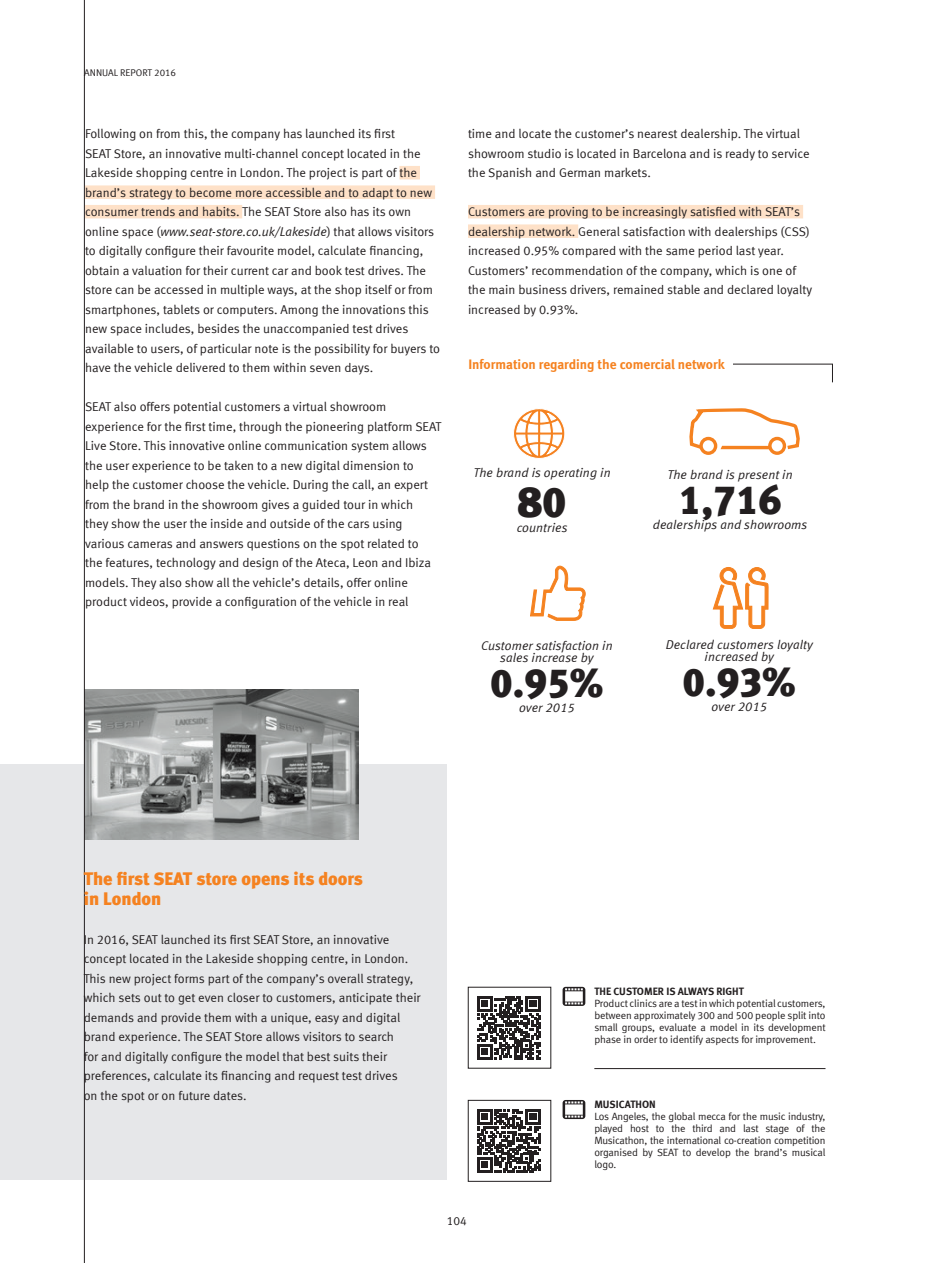
<style>
.page{position:relative;width:936px;height:1263px;background:#fff}
.page>*{position:absolute;margin:0;border:0;box-sizing:border-box;transform-origin:0 0}
.t1{font:900 43.5px "Seat Meta";color:#231f20}
.t2{font:900 40.5px "Seat Meta";color:#231f20}
.t3{font:900 18px/19.5px "Seat Meta";color:#f58220}
.t4{font:700 13.5px "Seat Meta";color:#f58220}
.t5{font:12.75px/19.5px "Seat Meta Normal";color:#231f20}
.t6{font:italic 12.75px/12px "Seat Meta Normal";letter-spacing:.01em;color:#231f20;text-align:center}
.t7{font:12px "Seat Meta Normal";color:#231f20}
.t8{font:10.5px/12px "Seat Meta Normal";letter-spacing:-.01em;color:#231f20;text-align:justify}
.t9{font:700 10.5px "Seat Meta";color:#231f20}
.t10{font:9.75px "Seat Meta Normal";color:#231f20}
.s1{font-style:italic}
</style>
<div class="page">
<div style="left:0;top:764px;width:446px;height:416px;background:#e6e7e9"></div>
<img style="left:85px;top:689px;width:273px;height:151px">
<hr style="left:84px;top:0;width:1px;height:1263px;background:#231f20">
<div style="left:399px;top:166px;width:21px;height:13px;background:#fee1c8"></div>
<div style="left:85px;top:185px;width:350px;height:14px;background:#fee1c8"></div>
<div style="left:85px;top:205px;width:157px;height:13px;background:#fee1c8"></div>
<svg style="left:477px;top:996px;width:63px;height:63px"></svg>
<svg style="left:562px;top:987px;width:23px;height:19px"></svg>
<hr style="left:594px;top:1068px;width:231px;height:1px;background:#231f20">
<svg style="left:477px;top:1109px;width:63px;height:63px"></svg>
<div style="left:468px;top:1100px;width:83px;height:82px;border:1px solid #231f20"></div>
<svg style="left:562px;top:1100px;width:23px;height:19px"></svg>
<div style="left:468px;top:205px;width:335px;height:13px;background:#fee1c8"></div>
<div style="left:468px;top:224px;width:110px;height:14px;background:#fee1c8"></div>
<svg style="left:513px;top:364px;width:319px;height:95px"></svg>
<svg style="left:530px;top:565px;width:56px;height:56px"></svg>
<svg style="left:712px;top:567px;width:56px;height:62px"></svg>
<p class="t10" style="left:84px;top:67px;width:93px">ANNUAL REPORT 2016</p>
<p class="t5" style="left:85px;top:124px;width:356px">Following on from this, the company has launched its first<br>SEAT Store, an innovative multi-channel concept located in the Lakeside shopping centre in London. The project is part of the brand’s strategy to become more accessible and to adapt to new consumer trends and habits. The SEAT Store also has its own online space (<span class="s1">www.seat-store.co.uk/Lakeside</span>) that allows visitors to digitally configure their favourite model, calculate financing, obtain a valuation for their current car and book test drives. The store can be accessed in multiple ways, at the shop itself or from smartphones, tablets or computers. Among the innovations this new space includes, besides the unaccompanied test drives available to users, of particular note is the possibility for buyers to have the vehicle delivered to them within seven days.</p>
<p class="t5" style="left:85px;top:397px;width:358px">SEAT also offers potential customers a virtual showroom experience for the first time, through the pioneering platform SEAT Live Store. This innovative online communication system allows the user experience to be taken to a new digital dimension to<br>help the customer choose the vehicle. During the call, an expert from the brand in the showroom gives a guided tour in which<br>they show the user the inside and outside of the cars using various cameras and answers questions on the spot related to<br>the features, technology and design of the Ateca, Leon and Ibiza models. They also show all the vehicle’s details, offer online product videos, provide a configuration of the vehicle in real</p>
<p class="t5" style="left:468px;top:124px;width:343px">time and locate the customer’s nearest dealership. The virtual showroom studio is located in Barcelona and is ready to service the Spanish and German markets.</p>
<p class="t5" style="left:468px;top:202px;width:346px">Customers are proving to be increasingly satisfied with SEAT’s dealership network. General satisfaction with dealerships (CSS) increased 0.95% compared with the same period last year.<br>Customers’ recommendation of the company, which is one of the main business drivers, remained stable and declared loyalty increased by 0.93%.</p>
<p class="t4" style="left:468px;top:356px;width:258px">Information regarding the comercial network</p>
<p class="t6" style="left:473px;top:466px;width:139px">The brand is operating in</p>
<h1 class="t1" style="left:517px;top:475px;width:50px">80</h1>
<p class="t6" style="left:516px;top:521px;width:52px">countries</p>
<p class="t6" style="left:667px;top:469px;width:127px">The brand is present in</p>
<h2 class="t2" style="left:678px;top:476px;width:104px">1,716</h2>
<p class="t6" style="left:652px;top:519px;width:156px">dealerships and showrooms</p>
<p class="t6" style="left:481px;top:640px;width:133px">Customer satisfaction in sales increase by</p>
<h2 class="t2" style="left:490px;top:659px;width:115px">0.95%</h2>
<p class="t6" style="left:519px;top:702px;width:57px">over 2015</p>
<p class="t6" style="left:665px;top:638px;width:149px">Declared customers loyalty increased by</p>
<h2 class="t2" style="left:682px;top:658px;width:115px">0.93%</h2>
<p class="t6" style="left:711px;top:701px;width:57px">over 2015</p>
<h3 class="t3" style="left:84px;top:869px;width:281px">The first SEAT store opens its doors in London</h3>
<p class="t5" style="left:84px;top:929px;width:338px">In 2016, SEAT launched its first SEAT Store, an innovative concept located in the Lakeside shopping centre, in London.<br>This new project forms part of the company’s overall strategy, which sets out to get even closer to customers, anticipate their demands and provide them with a unique, easy and digital brand experience. The SEAT Store allows visitors to search<br>for and digitally configure the model that best suits their preferences, calculate its financing and request test drives<br>on the spot or on future dates.</p>
<p class="t9" style="left:594px;top:985px;width:151px">THE CUSTOMER IS ALWAYS RIGHT</p>
<p class="t8" style="left:594px;top:997px;width:233px">Product clinics are a test in which potential customers, between approximately 300 and 500 people split into small groups, evaluate a model in its development phase in order to identify aspects for improvement.</p>
<p class="t9" style="left:594px;top:1098px;width:63px">MUSICATHON</p>
<p class="t8" style="left:594px;top:1110px;width:233px">Los Angeles, the global mecca for the music industry, played host to the third and last stage of the Musicathon, the international co-creation competition organised by SEAT to develop the brand’s musical logo.</p>
<p class="t7" style="left:447px;top:1214px;width:22px">104</p>
</div>
